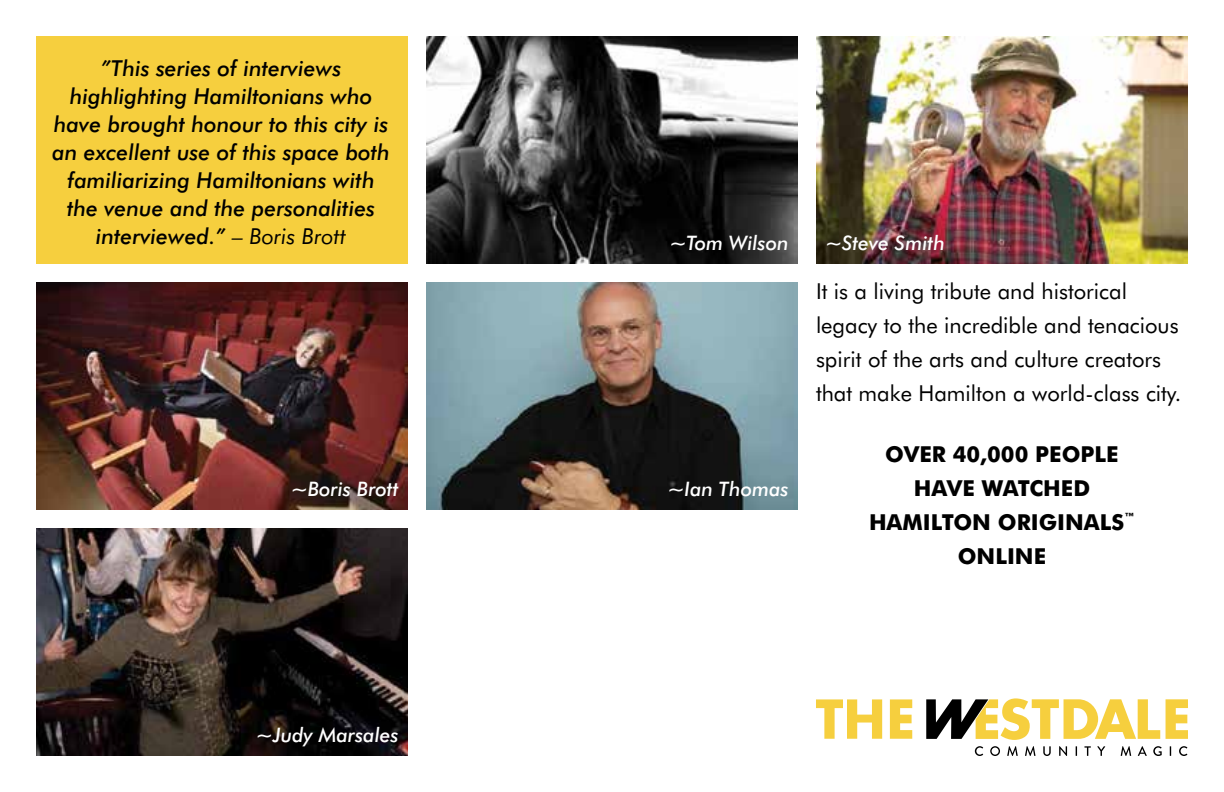
<style>
.page{position:relative;width:1224px;height:792px;background:#fff}
.page>*{position:absolute;margin:0;border:0;box-sizing:border-box;transform-origin:0 0}
.t1{font:italic 500 22px/28px "Futura BT";color:#000;text-align:center}
.t2{font:22px/34px "Futura BT";color:#000}
.t3{font:700 22px/34px "Futura BT";color:#000;text-align:center}
.t4{font:italic 500 20px "Futura BT";color:#fff}
.s1{font-weight:400}
</style>
<div class="page">
<svg style="left:1166px;top:699px;width:22px;height:40px"></svg>
<svg style="left:926px;top:698px;width:234px;height:42px"></svg>
<svg style="left:816px;top:699px;width:66px;height:40px"></svg>
<svg style="left:890px;top:699px;width:22px;height:40px"></svg>
<svg style="left:975px;top:746px;width:8px;height:10px"></svg>
<svg style="left:990px;top:746px;width:10px;height:10px"></svg>
<svg style="left:1007px;top:746px;width:11px;height:10px"></svg>
<svg style="left:1025px;top:746px;width:11px;height:10px"></svg>
<svg style="left:1043px;top:746px;width:8px;height:10px"></svg>
<svg style="left:1059px;top:746px;width:8px;height:10px"></svg>
<svg style="left:1084px;top:746px;width:7px;height:10px"></svg>
<svg style="left:1097px;top:746px;width:8px;height:10px"></svg>
<svg style="left:1121px;top:746px;width:10px;height:10px"></svg>
<svg style="left:1138px;top:746px;width:9px;height:10px"></svg>
<svg style="left:1153px;top:746px;width:9px;height:10px"></svg>
<svg style="left:1179px;top:746px;width:8px;height:10px"></svg>
<img style="left:426px;top:36px;width:372px;height:228px">
<div style="left:36px;top:36px;width:372px;height:228px;background:#f6cf3e"></div>
<img style="left:36px;top:528px;width:372px;height:228px">
<img style="left:426px;top:282px;width:372px;height:228px">
<img style="left:816px;top:36px;width:372px;height:228px">
<img style="left:36px;top:282px;width:372px;height:228px">
<p class="t1" style="left:52px;top:54px;width:339px">”This series of interviews highlighting Hamiltonians who have brought honour to this city is an excellent use of this space both familiarizing Hamiltonians with the venue and the personalities interviewed.” <span class="s1">– Boris Brott</span></p>
<p class="t4" style="left:670px;top:231px;width:120px">~Tom Wilson</p>
<p class="t4" style="left:825px;top:231px;width:121px">~Steve Smith</p>
<p class="t2" style="left:816px;top:274px;width:367px">It is a living tribute and historical legacy to the incredible and tenacious spirit of the arts and culture creators that make Hamilton a world-class city.</p>
<p class="t4" style="left:291px;top:477px;width:109px">~Boris Brott</p>
<p class="t4" style="left:668px;top:477px;width:122px">~Ian Thomas</p>
<p class="t4" style="left:256px;top:723px;width:144px">~Judy Marsales</p>
<p class="t3" style="left:869px;top:437px;width:267px">OVER 40,000 PEOPLE<br>HAVE WATCHED<br>HAMILTON ORIGINALS<sup>™<br></sup>ONLINE</p>
</div>
